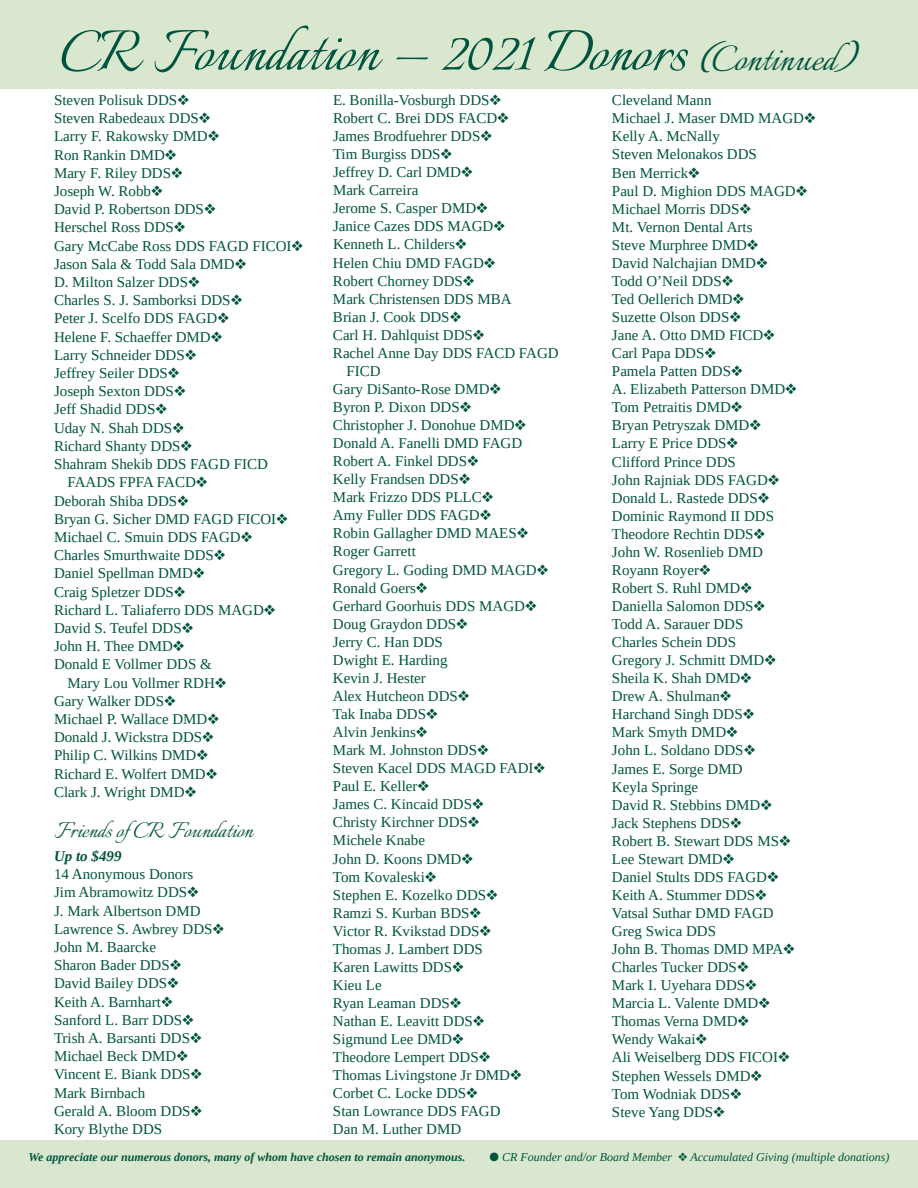
<style>
.page{position:relative;width:918px;height:1188px;background:#fff}
.page>*{position:absolute;margin:0;border:0;box-sizing:border-box;transform-origin:0 0}
.t1{font:72px "Italianno";color:#00543f}
.t2{font:27px "Italianno";color:#00543f}
.t3{font:15px/18px "Tinos";color:#00543f}
.t4{font:italic 700 15px "Tinos";color:#00543f}
.t5{font:italic 700 12px "Tinos";color:#00543f}
.t6{font:italic 12px "Tinos";color:#00543f}
.s1{font-size:45px}
</style>
<div class="page">
<div style="left:0;top:1141px;width:918px;height:47px;background:#d9e7cf"></div>
<div style="left:0;top:0;width:918px;height:89px;background:#d9e7cf"></div>
<h1 class="t1" style="left:59px;top:12px;width:802px">CR Foundation — 2021 Donors <span class="s1">(Continued)</span></h1>
<p class="t3" style="left:54px;top:91px;width:137px">Steven Polisuk DDS❖</p>
<p class="t3" style="left:54px;top:109px;width:158px">Steven Rabedeaux DDS❖</p>
<p class="t3" style="left:54px;top:127px;width:167px">Larry F. Rakowsky DMD❖</p>
<p class="t3" style="left:54px;top:145px;width:124px">Ron Rankin DMD❖</p>
<p class="t3" style="left:54px;top:164px;width:130px">Mary F. Riley DDS❖</p>
<p class="t3" style="left:54px;top:182px;width:110px">Joseph W. Robb❖</p>
<p class="t3" style="left:54px;top:200px;width:163px">David P. Robertson DDS❖</p>
<p class="t3" style="left:54px;top:218px;width:133px">Herschel Ross DDS❖</p>
<p class="t3" style="left:54px;top:236px;width:251px">Gary McCabe Ross DDS FAGD FICOI❖</p>
<p class="t3" style="left:54px;top:255px;width:194px">Jason Sala &amp; Todd Sala DMD❖</p>
<p class="t3" style="left:54px;top:273px;width:147px">D. Milton Salzer DDS❖</p>
<p class="t3" style="left:54px;top:291px;width:190px">Charles S. J. Samborksi DDS❖</p>
<p class="t3" style="left:54px;top:309px;width:177px">Peter J. Scelfo DDS FAGD❖</p>
<p class="t3" style="left:54px;top:328px;width:170px">Helene F. Schaeffer DMD❖</p>
<p class="t3" style="left:54px;top:346px;width:144px">Larry Schneider DDS❖</p>
<p class="t3" style="left:54px;top:364px;width:127px">Jeffrey Seiler DDS❖</p>
<p class="t3" style="left:54px;top:382px;width:133px">Joseph Sexton DDS❖</p>
<p class="t3" style="left:54px;top:400px;width:115px">Jeff Shadid DDS❖</p>
<p class="t3" style="left:54px;top:419px;width:132px">Uday N. Shah DDS❖</p>
<p class="t3" style="left:54px;top:437px;width:140px">Richard Shanty DDS❖</p>
<p class="t3" style="left:54px;top:455px;width:215px">Shahram Shekib DDS FAGD FICD</p>
<p class="t3" style="left:68px;top:473px;width:142px">FAADS FPFA FACD❖</p>
<p class="t3" style="left:54px;top:491px;width:137px">Deborah Shiba DDS❖</p>
<p class="t3" style="left:54px;top:510px;width:235px">Bryan G. Sicher DMD FAGD FICOI❖</p>
<p class="t3" style="left:54px;top:528px;width:200px">Michael C. Smuin DDS FAGD❖</p>
<p class="t3" style="left:54px;top:546px;width:173px">Charles Smurthwaite DDS❖</p>
<p class="t3" style="left:54px;top:564px;width:152px">Daniel Spellman DMD❖</p>
<p class="t3" style="left:54px;top:582px;width:133px">Craig Spletzer DDS❖</p>
<p class="t3" style="left:54px;top:601px;width:223px">Richard L. Taliaferro DDS MAGD❖</p>
<p class="t3" style="left:54px;top:619px;width:141px">David S. Teufel DDS❖</p>
<p class="t3" style="left:54px;top:637px;width:132px">John H. Thee DMD❖</p>
<p class="t3" style="left:54px;top:655px;width:159px">Donald E Vollmer DDS &amp;</p>
<p class="t3" style="left:68px;top:674px;width:161px">Mary Lou Vollmer RDH❖</p>
<p class="t3" style="left:54px;top:692px;width:123px">Gary Walker DDS❖</p>
<p class="t3" style="left:54px;top:710px;width:167px">Michael P. Wallace DMD❖</p>
<p class="t3" style="left:54px;top:728px;width:162px">Donald J. Wickstra DDS❖</p>
<p class="t3" style="left:54px;top:746px;width:156px">Philip C. Wilkins DMD❖</p>
<p class="t3" style="left:54px;top:765px;width:165px">Richard E. Wolfert DMD❖</p>
<p class="t3" style="left:54px;top:783px;width:144px">Clark J. Wright DMD❖</p>
<h2 class="t2" style="left:54px;top:816px;width:201px">Friends ofCR Foundation</h2>
<p class="t4" style="left:54px;top:846px;width:69px">Up to $499</p>
<p class="t3" style="left:54px;top:865px;width:172px">14 Anonymous Donors<br>Jim Abramowitz DDS❖<br>J. Mark Albertson DMD<br>Lawrence S. Awbrey DDS❖<br>John M. Baarcke<br>Sharon Bader DDS❖<br>David Bailey DDS❖<br>Keith A. Barnhart❖<br>Sanford L. Barr DDS❖<br>Trish A. Barsanti DDS❖<br>Michael Beck DMD❖<br>Vincent E. Biank DDS❖<br>Mark Birnbach<br>Gerald A. Bloom DDS❖<br>Kory Blythe DDS</p>
<p class="t3" style="left:333px;top:91px;width:170px">E. Bonilla-Vosburgh DDS❖</p>
<p class="t3" style="left:333px;top:109px;width:178px">Robert C. Brei DDS FACD❖</p>
<p class="t3" style="left:333px;top:127px;width:161px">James Brodfuehrer DDS❖</p>
<p class="t3" style="left:333px;top:145px;width:121px">Tim Burgiss DDS❖</p>
<p class="t3" style="left:333px;top:163px;width:141px">Jeffrey D. Carl DMD❖</p>
<p class="t3" style="left:333px;top:181px;width:87px">Mark Carreira</p>
<p class="t3" style="left:333px;top:199px;width:157px">Jerome S. Casper DMD❖</p>
<p class="t3" style="left:333px;top:217px;width:174px">Janice Cazes DDS MAGD❖</p>
<p class="t3" style="left:333px;top:235px;width:135px">Kenneth L. Childers❖</p>
<p class="t3" style="left:333px;top:253px;width:164px">Helen Chiu DMD FAGD❖</p>
<p class="t3" style="left:333px;top:272px;width:143px">Robert Chorney DDS❖</p>
<p class="t3" style="left:333px;top:290px;width:180px">Mark Christensen DDS MBA</p>
<p class="t3" style="left:333px;top:308px;width:130px">Brian J. Cook DDS❖</p>
<p class="t3" style="left:333px;top:326px;width:153px">Carl H. Dahlquist DDS❖</p>
<p class="t3" style="left:333px;top:344px;width:227px">Rachel Anne Day DDS FACD FAGD</p>
<p class="t3" style="left:346px;top:362px;width:36px">FICD</p>
<p class="t3" style="left:333px;top:380px;width:170px">Gary DiSanto-Rose DMD❖</p>
<p class="t3" style="left:333px;top:398px;width:140px">Byron P. Dixon DDS❖</p>
<p class="t3" style="left:333px;top:416px;width:195px">Christopher J. Donohue DMD❖</p>
<p class="t3" style="left:333px;top:434px;width:191px">Donald A. Fanelli DMD FAGD</p>
<p class="t3" style="left:333px;top:452px;width:147px">Robert A. Finkel DDS❖</p>
<p class="t3" style="left:333px;top:470px;width:139px">Kelly Frandsen DDS❖</p>
<p class="t3" style="left:333px;top:488px;width:162px">Mark Frizzo DDS PLLC❖</p>
<p class="t3" style="left:333px;top:506px;width:160px">Amy Fuller DDS FAGD❖</p>
<p class="t3" style="left:333px;top:524px;width:197px">Robin Gallagher DMD MAES❖</p>
<p class="t3" style="left:333px;top:542px;width:84px">Roger Garrett</p>
<p class="t3" style="left:333px;top:560px;width:217px">Gregory L. Goding DMD MAGD❖</p>
<p class="t3" style="left:333px;top:579px;width:96px">Ronald Goers❖</p>
<p class="t3" style="left:333px;top:597px;width:205px">Gerhard Goorhuis DDS MAGD❖</p>
<p class="t3" style="left:333px;top:615px;width:137px">Doug Graydon DDS❖</p>
<p class="t3" style="left:333px;top:633px;width:111px">Jerry C. Han DDS</p>
<p class="t3" style="left:333px;top:651px;width:116px">Dwight E. Harding</p>
<p class="t3" style="left:333px;top:669px;width:94px">Kevin J. Hester</p>
<p class="t3" style="left:333px;top:687px;width:138px">Alex Hutcheon DDS❖</p>
<p class="t3" style="left:333px;top:705px;width:106px">Tak Inaba DDS❖</p>
<p class="t3" style="left:333px;top:723px;width:96px">Alvin Jenkins❖</p>
<p class="t3" style="left:333px;top:741px;width:157px">Mark M. Johnston DDS❖</p>
<p class="t3" style="left:333px;top:759px;width:214px">Steven Kacel DDS MAGD FADI❖</p>
<p class="t3" style="left:333px;top:777px;width:98px">Paul E. Keller❖</p>
<p class="t3" style="left:333px;top:795px;width:152px">James C. Kincaid DDS❖</p>
<p class="t3" style="left:333px;top:813px;width:148px">Christy Kirchner DDS❖</p>
<p class="t3" style="left:333px;top:831px;width:94px">Michele Knabe</p>
<p class="t3" style="left:333px;top:849px;width:142px">John D. Koons DMD❖</p>
<p class="t3" style="left:333px;top:867px;width:105px">Tom Kovaleski❖</p>
<p class="t3" style="left:333px;top:886px;width:167px">Stephen E. Kozelko DDS❖</p>
<p class="t3" style="left:333px;top:904px;width:150px">Ramzi S. Kurban BDS❖</p>
<p class="t3" style="left:333px;top:922px;width:160px">Victor R. Kvikstad DDS❖</p>
<p class="t3" style="left:333px;top:940px;width:151px">Thomas J. Lambert DDS</p>
<p class="t3" style="left:333px;top:958px;width:132px">Karen Lawitts DDS❖</p>
<p class="t3" style="left:333px;top:976px;width:50px">Kieu Le</p>
<p class="t3" style="left:333px;top:994px;width:130px">Ryan Leaman DDS❖</p>
<p class="t3" style="left:333px;top:1012px;width:153px">Nathan E. Leavitt DDS❖</p>
<p class="t3" style="left:333px;top:1030px;width:132px">Sigmund Lee DMD❖</p>
<p class="t3" style="left:333px;top:1048px;width:159px">Theodore Lempert DDS❖</p>
<p class="t3" style="left:333px;top:1066px;width:190px">Thomas Livingstone Jr DMD❖</p>
<p class="t3" style="left:333px;top:1084px;width:147px">Corbet C. Locke DDS❖</p>
<p class="t3" style="left:333px;top:1102px;width:169px">Stan Lowrance DDS FAGD</p>
<p class="t3" style="left:333px;top:1120px;width:130px">Dan M. Luther DMD</p>
<p class="t3" style="left:612px;top:91px;width:205px">Cleveland Mann<br>Michael J. Maser DMD MAGD❖<br>Kelly A. McNally<br>Steven Melonakos DDS<br>Ben Merrick❖<br>Paul D. Mighion DDS MAGD❖<br>Michael Morris DDS❖<br>Mt. Vernon Dental Arts<br>Steve Murphree DMD❖<br>David Nalchajian DMD❖<br>Todd O’Neil DDS❖<br>Ted Oellerich DMD❖<br>Suzette Olson DDS❖<br>Jane A. Otto DMD FICD❖<br>Carl Papa DDS❖<br>Pamela Patten DDS❖<br>A. Elizabeth Patterson DMD❖<br>Tom Petraitis DMD❖<br>Bryan Petryszak DMD❖<br>Larry E Price DDS❖<br>Clifford Prince DDS<br>John Rajniak DDS FAGD❖<br>Donald L. Rastede DDS❖<br>Dominic Raymond II DDS<br>Theodore Rechtin DDS❖<br>John W. Rosenlieb DMD<br>Royann Royer❖<br>Robert S. Ruhl DMD❖<br>Daniella Salomon DDS❖<br>Todd A. Sarauer DDS<br>Charles Schein DDS<br>Gregory J. Schmitt DMD❖<br>Sheila K. Shah DMD❖<br>Drew A. Shulman❖<br>Harchand Singh DDS❖<br>Mark Smyth DMD❖<br>John L. Soldano DDS❖<br>James E. Sorge DMD<br>Keyla Springe<br>David R. Stebbins DMD❖<br>Jack Stephens DDS❖<br>Robert B. Stewart DDS MS❖<br>Lee Stewart DMD❖<br>Daniel Stults DDS FAGD❖<br>Keith A. Stummer DDS❖<br>Vatsal Suthar DMD FAGD<br>Greg Swica DDS<br>John B. Thomas DMD MPA❖<br>Charles Tucker DDS❖<br>Mark I. Uyehara DDS❖<br>Marcia L. Valente DMD❖<br>Thomas Verna DMD❖<br>Wendy Wakai❖<br>Ali Weiselberg DDS FICOI❖<br>Stephen Wessels DMD❖<br>Tom Wodniak DDS❖<br>Steve Yang DDS❖</p>
<p class="t5" style="left:28px;top:1149px;width:439px">We appreciate our numerous donors, many of whom have chosen to remain anonymous.</p>
<p class="t6" style="left:490px;top:1149px;width:402px">● CR Founder and/or Board Member ❖ Accumulated Giving (multiple donations)</p>
</div>
